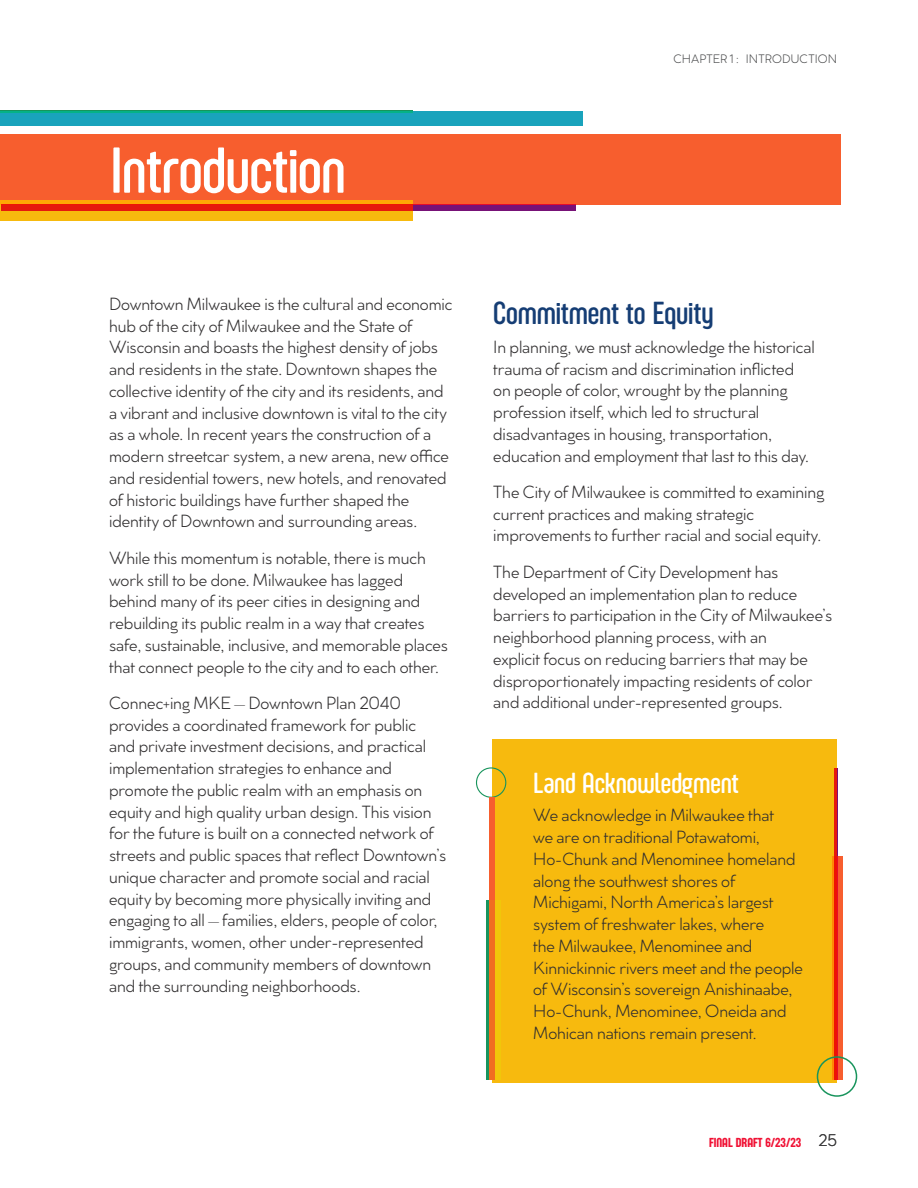
<style>
.page{position:relative;width:918px;height:1188px;background:#fff}
.page>*{position:absolute;margin:0;border:0;box-sizing:border-box;transform-origin:0 0}
.Heading_C{font:300 67.05px "Sugo Pro Display";letter-spacing:-.01em;color:#fff}
.Header_-_level_1{font:300 33px "Sugo Pro Display";letter-spacing:-.005em;color:#153d74}
.Header_-_level_2{font:300 30px "Sugo Pro Display";letter-spacing:-.005em;color:#fff}
._19_Body_Copy{font:300 17.25px/21.8px "Cocogoose Classic";letter-spacing:-.005em;color:#312f30}
._19_Body_Pull_Quote{font:300 17.25px/21.8px "Cocogoose Classic";letter-spacing:-.005em;color:#312f30}
.t1{font:13.5px "Sugo Pro Display";color:#f01134}
.t2{font:300 12px "Cocogoose Classic";letter-spacing:.01em;color:#4b4c4d}
.s1{font-family:"Cocogoose Classic";font-weight:300;font-size:16.5px;color:#3e3e3f}
</style>
<div class="page">
<div style="left:0;top:134px;width:840px;height:71px;background:#f75e2e"></div>
<div style="left:0;top:111px;width:582px;height:15px;background:#19a3bc"></div>
<hr style="left:0;top:110px;width:412px;height:3px;background:#18945c">
<svg style="left:0;top:201px;width:412px;height:20px;background:#f8aa0b"></svg>
<svg style="left:1px;top:205px;width:575px;height:6px;background:#c6172b"></svg>
<div style="left:493px;top:739px;width:344px;height:344px;background:#f7ba0e"></div>
<svg style="left:832px;top:856px;width:11px;height:223px;background:#f96a22"></svg>
<svg style="left:834px;top:768px;width:4px;height:311px"></svg>
<div style="left:817px;top:1056px;width:40px;height:41px;border:2px solid #18945c;border-radius:50%"></div>
<div style="left:476px;top:767px;width:30px;height:31px;border:1px solid #18945c;border-radius:50%"></div>
<div style="left:490px;top:797px;width:5px;height:282px;background:#f75e2e"></div>
<svg style="left:486px;top:900px;width:14px;height:179px"></svg>
<p class="Heading_C" style="left:110px;top:133px;width:237px">Introduction</p>
<p class="t2" style="left:674px;top:50px;width:165px">CHAPTER 1 : INTRODUCTION</p>
<p class="_19_Body_Copy" style="left:109px;top:292px;width:345px">Downtown Milwaukee is the cultural and economic hub of the city of Milwaukee and the State of Wisconsin and boasts the highest density of jobs and residents in the state. Downtown shapes the collective identity of the city and its residents, and a vibrant and inclusive downtown is vital to the city as a whole. In recent years the construction of a modern streetcar system, a new arena, new office and residential towers, new hotels, and renovated of historic buildings have further shaped the identity of Downtown and surrounding areas.</p>
<p class="_19_Body_Copy" style="left:109px;top:546px;width:340px">While this momentum is notable, there is much work still to be done. Milwaukee has lagged behind many of its peer cities in designing and rebuilding its public realm in a way that creates safe, sustainable, inclusive, and memorable places that connect people to the city and to each other.</p>
<p class="_19_Body_Copy" style="left:109px;top:691px;width:339px">Connec+ing MKE – Downtown Plan 2040 provides a coordinated framework for public and private investment decisions, and practical implementation strategies to enhance and promote the public realm with an emphasis on equity and high quality urban design. This vision for the future is built on a connected network of streets and public spaces that reflect Downtown’s unique character and promote social and racial equity by becoming more physically inviting and engaging to all – families, elders, people of color, immigrants, women, other under-represented groups, and community members of downtown and the surrounding neighborhoods.</p>
<p class="Header_-_level_1" style="left:493px;top:295px;width:222px">Commitment to Equity</p>
<p class="_19_Body_Copy" style="left:493px;top:335px;width:323px">In planning, we must acknowledge the historical trauma of racism and discrimination inflicted on people of color, wrought by the planning profession itself, which led to structural disadvantages in housing, transportation, education and employment that last to this day.</p>
<p class="_19_Body_Copy" style="left:493px;top:480px;width:332px">The City of Milwaukee is committed to examining current practices and making strategic improvements to further racial and social equity.</p>
<p class="_19_Body_Copy" style="left:493px;top:560px;width:341px">The Department of City Development has developed an implementation plan to reduce barriers to participation in the City of Milwaukee’s neighborhood planning process, with an<br>explicit focus on reducing barriers that may be disproportionately impacting residents of color and additional under-represented groups.</p>
<p class="Header_-_level_2" style="left:533px;top:766px;width:207px">Land Acknowledgment</p>
<p class="_19_Body_Pull_Quote" style="left:533px;top:804px;width:271px">We acknowledge in Milwaukee that<br>we are on traditional Potawatomi, Ho-Chunk and Menominee homeland along the southwest shores of Michigami, North America’s largest system of freshwater lakes, where<br>the Milwaukee, Menominee and Kinnickinnic rivers meet and the people of Wisconsin’s sovereign Anishinaabe, Ho-Chunk, Menominee, Oneida and Mohican nations remain present.</p>
<p class="t1" style="left:709px;top:1135px;width:129px">FINAL DRAFT 6/23/23 <span class="s1">25</span></p>
</div>
